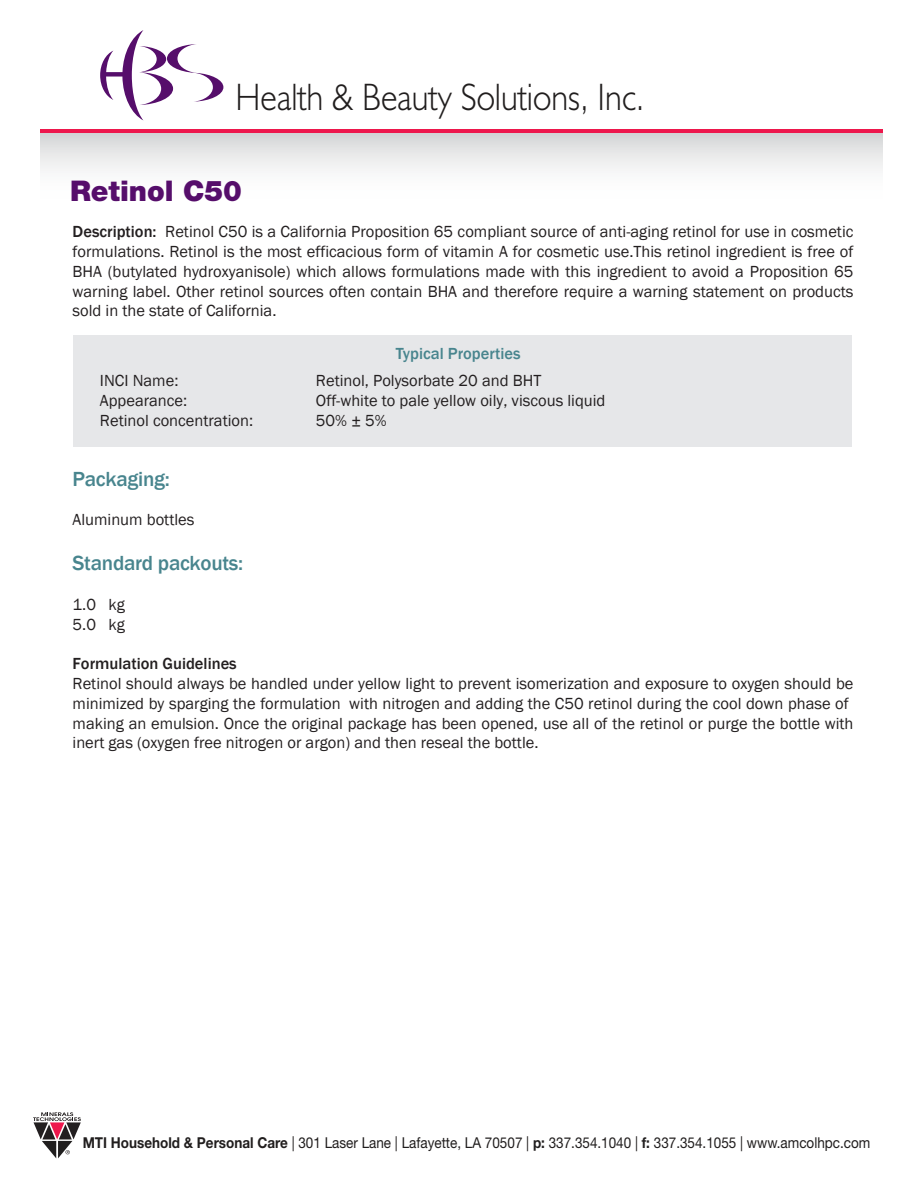
<style>
.page{position:relative;width:918px;height:1188px;background:#fff}
.page>*{position:absolute;margin:0;border:0;box-sizing:border-box;transform-origin:0 0}
.t1{font:300 38.4px "Humanist 521 BT";color:#211e1e;scale:.9 1}
.t2{font:900 28.5px "Helvetica Neue LT Std";color:#560e6b}
.t3{font:500 21px "Franklin Gothic";letter-spacing:-.01em;color:#48858e}
.t4{font:16.5px/19.8px "Franklin Gothic";color:#231f20}
.t5{font:500 16.5px "Franklin Gothic";color:#231f20}
.t6{font:500 16.5px "Franklin Gothic";color:#48858e}
.t7{font:15px "Helvetica Neue LT Std";color:#211e1e;scale:.9 1}
.s1{font-weight:500}
.s2{font-style:inherit}
.s3{font-weight:700}
</style>
<div class="page">
<svg style="left:33px;top:1112px;width:48px;height:46px"></svg>
<div style="left:41px;top:133px;width:842px;height:66px;background:linear-gradient(to bottom,#d8d9da,#fff)"></div>
<hr style="left:41px;top:129px;width:842px;height:4px;background:#ed174c">
<svg style="left:100px;top:30px;width:123px;height:90px"></svg>
<div style="left:74px;top:335px;width:778px;height:112px;background:#e6e7e9"></div>
<h1 class="t1" style="left:236px;top:73px;width:456px">Health &amp; Beauty Solutions, Inc.</h1>
<h2 class="t2" style="left:70px;top:174px;width:174px">Retinol C50</h2>
<p class="t4" style="left:73px;top:222px;width:782px;text-align:justify"><span class="s1">Description:</span> Retinol C50 is a California Proposition 65 compliant source of anti-aging retinol for use in cosmetic formulations. Retinol is the most efficacious form of vitamin A for cosmetic use.This retinol ingredient is free of BHA (butylated hydroxyanisole) which allows formulations made with this ingredient to avoid a Proposition 65 warning label. Other retinol sources often contain BHA and therefore require a warning statement on products sold in the state of California.</p>
<p class="t6" style="left:396px;top:343px;width:126px">Typical Properties</p>
<p class="t4" style="left:100px;top:371px;width:155px">INCI Name:<br>Appearance:<br>Retinol concentration:</p>
<p class="t4" style="left:316px;top:371px;width:291px">Retinol, Polysorbate 20 and BHT<br>Off-white to pale yellow oily, viscous liquid<br>50% ± 5%</p>
<p class="t3" style="left:73px;top:466px;width:99px">Packaging:</p>
<p class="t4" style="left:73px;top:510px;width:123px">Aluminum bottles</p>
<p class="t3" style="left:73px;top:550px;width:172px">Standard packouts:</p>
<p class="t4" style="left:73px;top:595px;width:54px">1.0 kg<br><span class="s2">5.</span>0 kg</p>
<p class="t5" style="left:73px;top:653px;width:166px">Formulation Guidelines</p>
<p class="t4" style="left:73px;top:674px;width:782px">Retinol should always be handled under yellow light to prevent isomerization and exposure to oxygen should be minimized by sparging the formulation with nitrogen and adding the C50 <span class="s2">r</span>etinol during the cool down phase of making an emulsion. Once the original package has been opened, use all of the retinol or purge the bottle with inert gas (oxygen free nitrogen or argon) and then reseal the bottle.</p>
<p class="t7" style="left:83px;top:1133px;width:877px"><span class="s3">MTI Household &amp; Personal Care</span> | 301 Laser Lane | Lafayette, LA 70507 | <span class="s3">p:</span> 337.354.1040 | <span class="s3">f:</span> 337.354.1055 | www.amcolhpc.com</p>
</div>
